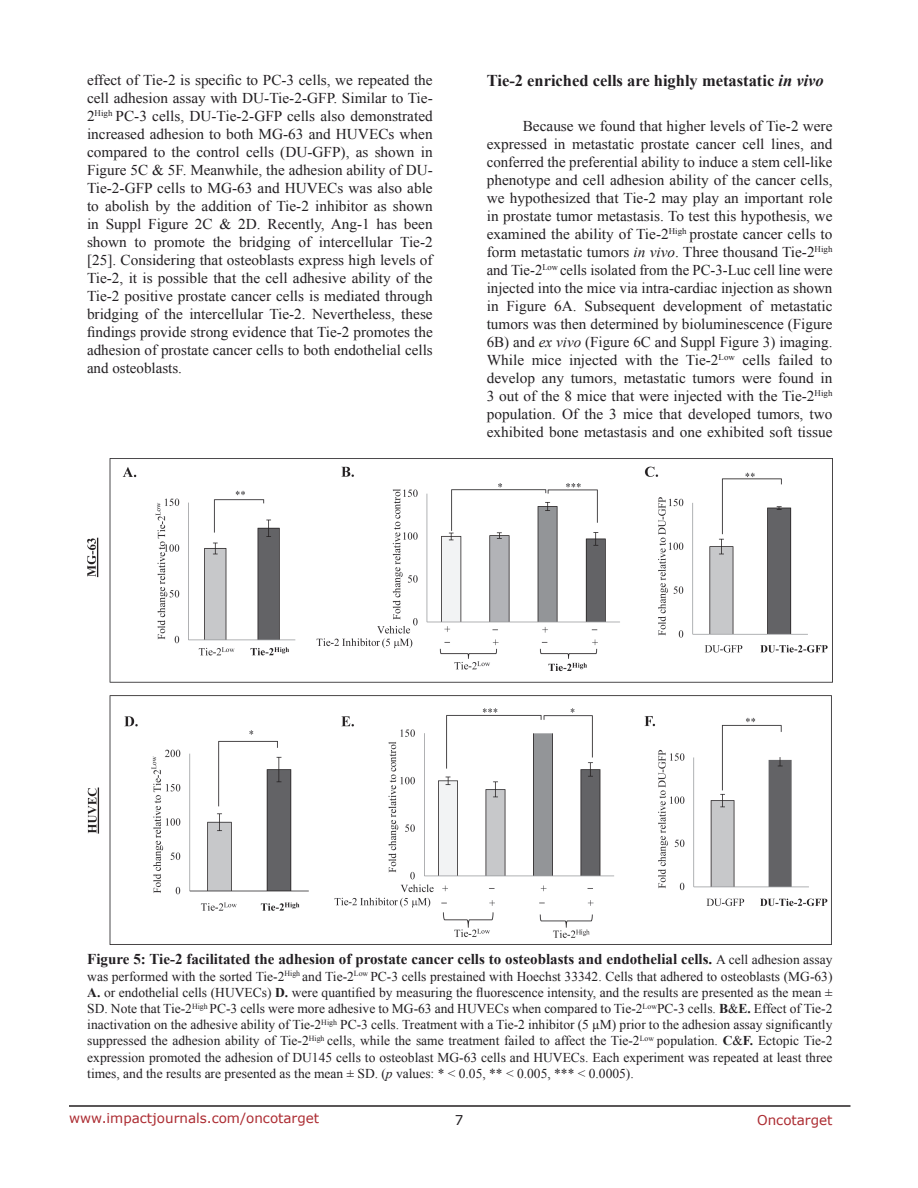
<style>
.page{position:relative;width:918px;height:1188px;background:#fff}
.page>*{position:absolute;margin:0;border:0;box-sizing:border-box;transform-origin:0 0}
.SubHeading{font:700 16.5px "Times New Roman";color:#221f22}
.BodyText{font:15px/18px "Times New Roman";color:#221f22;text-align:justify}
.FigureText{font:700 15px "Times New Roman";color:#221f22}
.FigureText-2{font:13.5px/16.2px "Times New Roman";color:#221f22;text-align:justify}
.t1{font:13.5px "Verdana";color:#ac2b31}
.t2{font:13.5px "Verdana";color:#221f22}
.s1{font-style:italic}
.s2{font-weight:400;font-size:13.5px}
.s3{font-weight:700}
</style>
<div class="page">
<hr style="left:69px;top:1105px;width:781px;height:2px;background:#231f20">
<img style="left:87px;top:459px;width:745px;height:485px">
<p class="BodyText" style="left:87px;top:71px;width:347px">effect of Tie-2 is specific to PC-3 cells, we repeated the cell adhesion assay with DU-Tie-2-GFP. Similar to Tie-2<sup>High</sup> PC-3 cells, DU-Tie-2-GFP cells also demonstrated increased adhesion to both MG-63 and HUVECs when compared to the control cells (DU-GFP), as shown in Figure 5C &amp; 5F. Meanwhile, the adhesion ability of DU-Tie-2-GFP cells to MG-63 and HUVECs was also able to abolish by the addition of Tie-2 inhibitor as shown in Suppl Figure 2C &amp; 2D. Recently, Ang-1 has been shown to promote the bridging of intercellular Tie-2 [25]. Considering that osteoblasts express high levels of Tie-2, it is possible that the cell adhesive ability of the Tie-2 positive prostate cancer cells is mediated through bridging of the intercellular Tie-2. Nevertheless, these findings provide strong evidence that Tie-2 promotes the adhesion of prostate cancer cells to both endothelial cells and osteoblasts.</p>
<p class="SubHeading" style="left:487px;top:69px;width:339px">Tie-2 enriched cells are highly metastatic <span class="s1">in vivo</span></p>
<p class="BodyText" style="left:487px;top:117px;width:347px;text-indent:36px">Because we found that higher levels of Tie-2 were expressed in metastatic prostate cancer cell lines, and conferred the preferential ability to induce a stem cell-like phenotype and cell adhesion ability of the cancer cells, we hypothesized that Tie-2 may play an important role in prostate tumor metastasis. To test this hypothesis, we examined the ability of Tie-2<sup>High</sup> prostate cancer cells to form metastatic tumors <span class="s1">in vivo</span>. Three thousand Tie-2<sup>High </sup>and Tie-2<sup>Low</sup> cells isolated from the PC-3-Luc cell line were injected into the mice via intra-cardiac injection as shown in Figure 6A. Subsequent development of metastatic tumors was then determined by bioluminescence (Figure 6B) and <span class="s1">ex vivo</span> (Figure 6C and Suppl Figure 3) imaging.<br>While mice injected with the Tie-2<sup>Low</sup> cells failed to develop any tumors, metastatic tumors were found in 3 out of the 8 mice that were injected with the Tie-2<sup>High </sup>population. Of the 3 mice that developed tumors, two exhibited bone metastasis and one exhibited soft tissue</p>
<p class="FigureText" style="left:87px;top:949px;width:747px">Figure 5: Tie-2 facilitated the adhesion of prostate cancer cells to osteoblasts and endothelial cells. <span class="s2">A cell adhesion assay</span></p>
<p class="FigureText-2" style="left:87px;top:968px;width:747px">was performed with the sorted Tie-2<sup>High</sup> and Tie-2<sup>Low</sup> PC-3 cells prestained with Hoechst 33342. Cells that adhered to osteoblasts (MG-63)<br><span class="s3">A.</span> or endothelial cells (HUVECs) <span class="s3">D.</span> were quantified by measuring the fluorescence intensity, and the results are presented as the mean ± SD. Note that Tie-2<sup>High</sup> PC-3 cells were more adhesive to MG-63 and HUVECs when compared to Tie-2<sup>Low</sup>PC-3 cells. <span class="s3">B</span>&amp;<span class="s3">E.</span> Effect of Tie-2 inactivation on the adhesive ability of Tie-2<sup>High</sup> PC-3 cells. Treatment with a Tie-2 inhibitor (5 µM) prior to the adhesion assay significantly suppressed the adhesion ability of Tie-2<sup>High</sup> cells, while the same treatment failed to affect the Tie-2<sup>Low</sup> population. <span class="s3">C</span>&amp;<span class="s3">F.</span> Ectopic Tie-2 expression promoted the adhesion of DU145 cells to osteoblast MG-63 cells and HUVECs. Each experiment was repeated at least three times, and the results are presented as the mean ± SD. (<span class="s1">p</span> values: * &lt; 0.05, ** &lt; 0.005, *** &lt; 0.0005).</p>
<p class="t1" style="left:69px;top:1109px;width:252px">www.impactjournals.com/oncotarget</p>
<p class="t2" style="left:455px;top:1111px;width:10px">7</p>
<p class="t1" style="left:757px;top:1111px;width:77px">Oncotarget</p>
</div>
